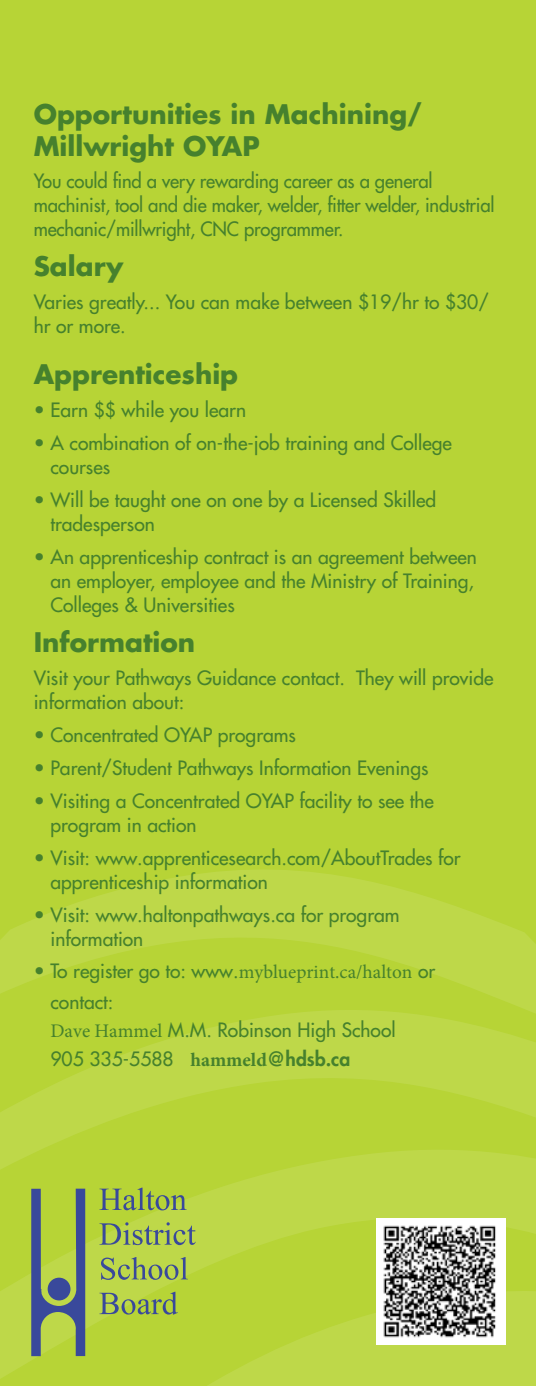
<style>
.page{position:relative;width:536px;height:1386px;background:#b7d436}
.page>*{position:absolute;margin:0;border:0;box-sizing:border-box;transform-origin:0 0}
.t1{font:700 26.25px/31.5px "Futura Std";color:#46812d}
.t2{font:500 19.25px/23.8px "Futura Std";color:#46812d}
.t3{font:500 19.25px/23.6px "Futura Std";color:#46812d;scale:.96 1}
.s1{font-family:"Minion Pro";font-weight:400}
.s2{font-family:"Minion Pro";font-weight:700}
.s3{font-weight:800}
</style>
<div class="page">
<svg style="left:0;top:869px;width:536px;height:139px"></svg>
<svg style="left:0;top:1303px;width:536px;height:83px"></svg>
<svg style="left:0;top:1008px;width:536px;height:295px"></svg>
<img style="left:376px;top:1218px;width:127px;height:127px">
<svg style="left:99px;top:1188px;width:87px;height:22px"></svg>
<svg style="left:99px;top:1222px;width:97px;height:23px;background:#9bb35c"></svg>
<svg style="left:101px;top:1257px;width:87px;height:23px;background:#9ab15e"></svg>
<svg style="left:99px;top:1292px;width:79px;height:23px"></svg>
<svg style="left:31px;top:1189px;width:54px;height:167px"></svg>
<h1 class="t1" style="left:34px;top:98px;width:390px">Opportunities in Machining/<br>Millwright OYAP</h1>
<p class="t3" style="left:34px;top:170px;width:481px">You could find a very rewarding career as a general machinist, tool and die maker, welder, fitter welder, industrial mechanic/millwright, CNC programmer.</p>
<h1 class="t1" style="left:34px;top:250px;width:91px">Salary</h1>
<p class="t2" style="left:34px;top:290px;width:456px">Varies greatly... You can make between $19/hr to $30/ hr or more.</p>
<h1 class="t1" style="left:34px;top:358px;width:206px">Apprenticeship</h1>
<p class="t2" style="left:34px;top:398px;width:214px">• Earn $$ while you learn</p>
<p class="t2" style="left:50px;top:431px;width:403px;text-indent:-17px">• A combination of on-the-job training and College courses</p>
<p class="t2" style="left:50px;top:488px;width:387px;text-indent:-17px">• Will be taught one on one by a Licensed Skilled tradesperson</p>
<p class="t2" style="left:50px;top:545px;width:428px;text-indent:-17px">• An apprenticeship contract is an agreement between an employer, employee and the Ministry of Training,<br>Colleges &amp; Universities</p>
<h1 class="t1" style="left:34px;top:626px;width:163px">Information</h1>
<p class="t2" style="left:34px;top:666px;width:461px">Visit your Pathways Guidance contact. They will provide information about:</p>
<p class="t2" style="left:34px;top:723px;width:264px">• Concentrated OYAP programs</p>
<p class="t2" style="left:34px;top:756px;width:396px">• Parent/Student Pathways Information Evenings</p>
<p class="t2" style="left:50px;top:789px;width:385px;text-indent:-17px">• Visiting a Concentrated OYAP facility to see the program in action</p>
<p class="t2" style="left:50px;top:846px;width:411px;text-indent:-17px">• Visit: www.apprenticesearch.com/AboutTrades for apprenticeship information</p>
<p class="t2" style="left:50px;top:903px;width:350px;text-indent:-17px">• Visit: www.haltonpathways.ca for program information</p>
<p class="t2" style="left:50px;top:956px;width:386px;line-height:30.4px;text-indent:-17px">• To register go to: www.<span class="s1">myblueprint.ca/halton</span> or contact:</p>
<p class="t2" style="left:50px;top:1015px;width:346px;line-height:29.4px"><span class="s1">Dave Hammel</span> M.M. Robinson High School<br>905 335-5588 <span class="s2">hammeld</span><span class="s3">@hdsb.ca</span></p>
</div>
